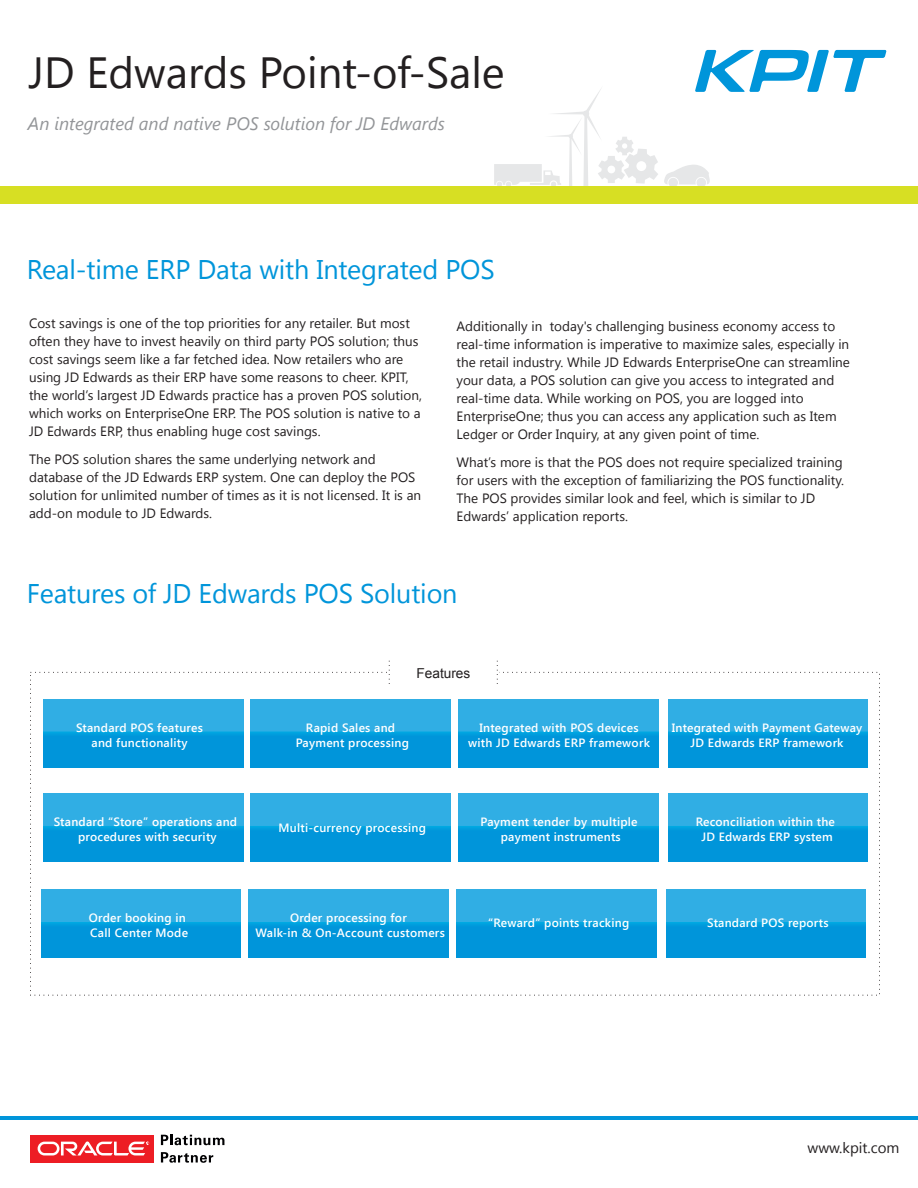
<style>
.page{position:relative;width:918px;height:1188px;background:#fff}
.page>*{position:absolute;margin:0;border:0;box-sizing:border-box;transform-origin:0 0}
.t1{font:43.65px "Segoe UI";color:#231f20}
.t2{font:27px "Segoe UI";letter-spacing:-.005em;color:#0095da}
.t3{font:italic 18px "Segoe UI";color:#939598}
.t4{font:15px "Segoe UI";color:#231f20}
.t5{font:13.65px "Arial";color:#231f20}
.t6{font:13.5px/18px "Segoe UI";color:#231f20}
.t7{font:600 12px/15px "Segoe UI";letter-spacing:.02em;color:#fff;text-align:center}
</style>
<div class="page">
<svg style="left:43px;top:699px;width:200px;height:68px;background:#16a1df"></svg>
<svg style="left:251px;top:699px;width:199px;height:68px;background:#16a1df"></svg>
<svg style="left:459px;top:699px;width:200px;height:68px;background:#16a1df"></svg>
<svg style="left:668px;top:699px;width:200px;height:68px;background:#16a1df"></svg>
<svg style="left:43px;top:794px;width:200px;height:68px;background:#16a1df"></svg>
<svg style="left:251px;top:794px;width:199px;height:68px;background:#16a1df"></svg>
<svg style="left:459px;top:794px;width:200px;height:68px;background:#16a1df"></svg>
<svg style="left:668px;top:794px;width:200px;height:68px;background:#16a1df"></svg>
<svg style="left:41px;top:890px;width:200px;height:68px;background:#16a1df"></svg>
<svg style="left:248px;top:890px;width:200px;height:68px;background:#16a1df"></svg>
<svg style="left:457px;top:890px;width:200px;height:68px;background:#16a1df"></svg>
<svg style="left:666px;top:890px;width:200px;height:68px;background:#16a1df"></svg>
<div style="left:31px;top:1135px;width:123px;height:27px;background:#ed1d24"></div>
<svg style="left:38px;top:1141px;width:111px;height:14px"></svg>
<svg style="left:161px;top:1135px;width:63px;height:10px"></svg>
<svg style="left:161px;top:1152px;width:52px;height:11px"></svg>
<hr style="left:0;top:1117px;width:918px;height:3px;background:#0095da">
<svg style="left:664px;top:165px;width:46px;height:20px"></svg>
<div style="left:696px;top:178px;width:10px;height:9px;background:#e6e7e8;border-radius:50%"></div>
<div style="left:668px;top:178px;width:10px;height:9px;background:#e6e7e8;border-radius:50%"></div>
<svg style="left:494px;top:89px;width:164px;height:97px"></svg>
<svg style="left:695px;top:50px;width:192px;height:42px"></svg>
<div style="left:0;top:186px;width:918px;height:18px;background:#d7df23"></div>
<h1 class="t1" style="left:28px;top:42px;width:478px">JD Edwards Point-of-Sale</h1>
<h3 class="t3" style="left:28px;top:111px;width:419px">An integrated and native POS solution for JD Edwards</h3>
<h2 class="t2" style="left:27px;top:251px;width:469px">Real-time ERP Data with Integrated POS</h2>
<p class="t6" style="left:29px;top:314px;width:394px">Cost savings is one of the top priorities for any retailer. But most often they have to invest heavily on third party POS solution; thus cost savings seem like a far fetched idea. Now retailers who are using JD Edwards as their ERP have some reasons to cheer. KPIT, the world’s largest JD Edwards practice has a proven POS solution, which works on EnterpriseOne ERP. The POS solution is native to a JD Edwards ERP, thus enabling huge cost savings.</p>
<p class="t6" style="left:29px;top:450px;width:394px">The POS solution shares the same underlying network and database of the JD Edwards ERP system. One can deploy the POS solution for unlimited number of times as it is not licensed. It is an add-on module to JD Edwards.</p>
<p class="t6" style="left:457px;top:317px;width:395px">Additionally in today's challenging business economy access to real-time information is imperative to maximize sales, especially in the retail industry. While JD Edwards EnterpriseOne can streamline your data, a POS solution can give you access to integrated and real-time data. While working on POS, you are logged into EnterpriseOne; thus you can access any application such as Item Ledger or Order Inquiry, at any given point of time.</p>
<p class="t6" style="left:457px;top:452px;width:389px">What’s more is that the POS does not require specialized training for users with the exception of familiarizing the POS functionality.<br>The POS provides similar look and feel, which is similar to JD Edwards’ application reports.</p>
<h2 class="t2" style="left:27px;top:575px;width:432px">Features of JD Edwards POS Solution</h2>
<p class="t5" style="left:416px;top:664px;width:55px">Features</p>
<p class="t7" style="left:76px;top:719px;width:128px">Standard POS features and functionality</p>
<p class="t7" style="left:296px;top:719px;width:115px">Rapid Sales and<br>Payment processing</p>
<p class="t7" style="left:468px;top:720px;width:183px">Integrated with POS devices with JD Edwards ERP framework</p>
<p class="t7" style="left:672px;top:720px;width:192px">Integrated with Payment Gateway<br>JD Edwards ERP framework</p>
<p class="t7" style="left:54px;top:814px;width:185px">Standard “Store” operations and procedures with security</p>
<p class="t7" style="left:279px;top:820px;width:149px">Multi-currency processing</p>
<p class="t7" style="left:480px;top:814px;width:159px">Payment tender by multiple payment instruments</p>
<p class="t7" style="left:696px;top:814px;width:141px">Reconciliation within the<br>JD Edwards ERP system</p>
<p class="t7" style="left:89px;top:910px;width:101px;text-align:left">Order booking in<br>Call Center Mode</p>
<p class="t7" style="left:255px;top:910px;width:191px">Order processing for<br>Walk-in &amp; On-Account customers</p>
<p class="t7" style="left:488px;top:915px;width:143px">“Reward” points tracking</p>
<p class="t7" style="left:707px;top:915px;width:123px">Standard POS reports</p>
<p class="t4" style="left:808px;top:1137px;width:93px">www.kpit.com</p>
</div>
